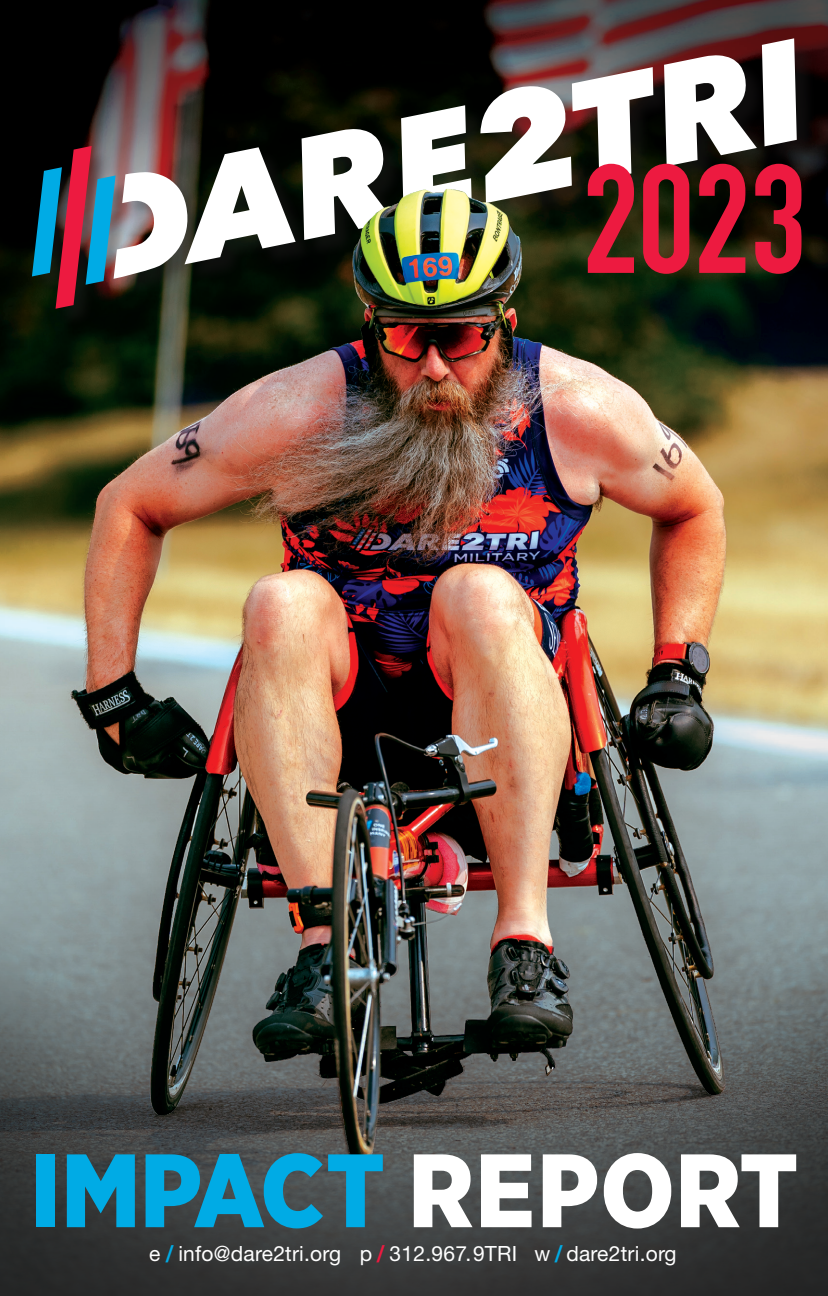
<style>
.page{position:relative;width:828px;height:1296px;background:#fff}
.page>*{position:absolute;margin:0;border:0;box-sizing:border-box;transform-origin:0 0}
.Caslon2{font:152px "DIN Engschrift Std";color:#ed1a40}
.t1{font:900 104px "Gotham Narrow";letter-spacing:.005em;color:#00abe5}
.t2{font:21px "Helvetica Neue LT Pro";letter-spacing:.01em;color:#fff}
.s1{color:#fff}
.s2{font-weight:700;font-size:23.2px;color:#00abe5}
.s3{font-weight:700;font-size:23.2px;color:#ed1a40}
</style>
<div class="page">
<img style="left:0;top:0;width:828px;height:1296px">
<div style="left:33px;top:40px;width:785px;height:289px;background:#231f20;opacity:.4"></div>
<svg style="left:302px;top:129px;width:92px;height:111px"></svg>
<svg style="left:401px;top:105px;width:71px;height:115px"></svg>
<svg style="left:480px;top:67px;width:173px;height:136px"></svg>
<svg style="left:664px;top:38px;width:133px;height:128px"></svg>
<svg style="left:32px;top:146px;width:264px;height:163px"></svg>
<p class="Caslon2" style="left:583px;top:130px;width:226px">2023</p>
<p class="t1" style="left:31px;top:1122px;width:769px">IMPACT <span class="s1">REPORT</span></p>
<p class="t2" style="left:149px;top:1241px;width:529px">e <span class="s2">/</span> info@dare2tri.org p <span class="s3">/</span> 312.967.9TRI w <span class="s2">/</span> dare2tri.org</p>
</div>
